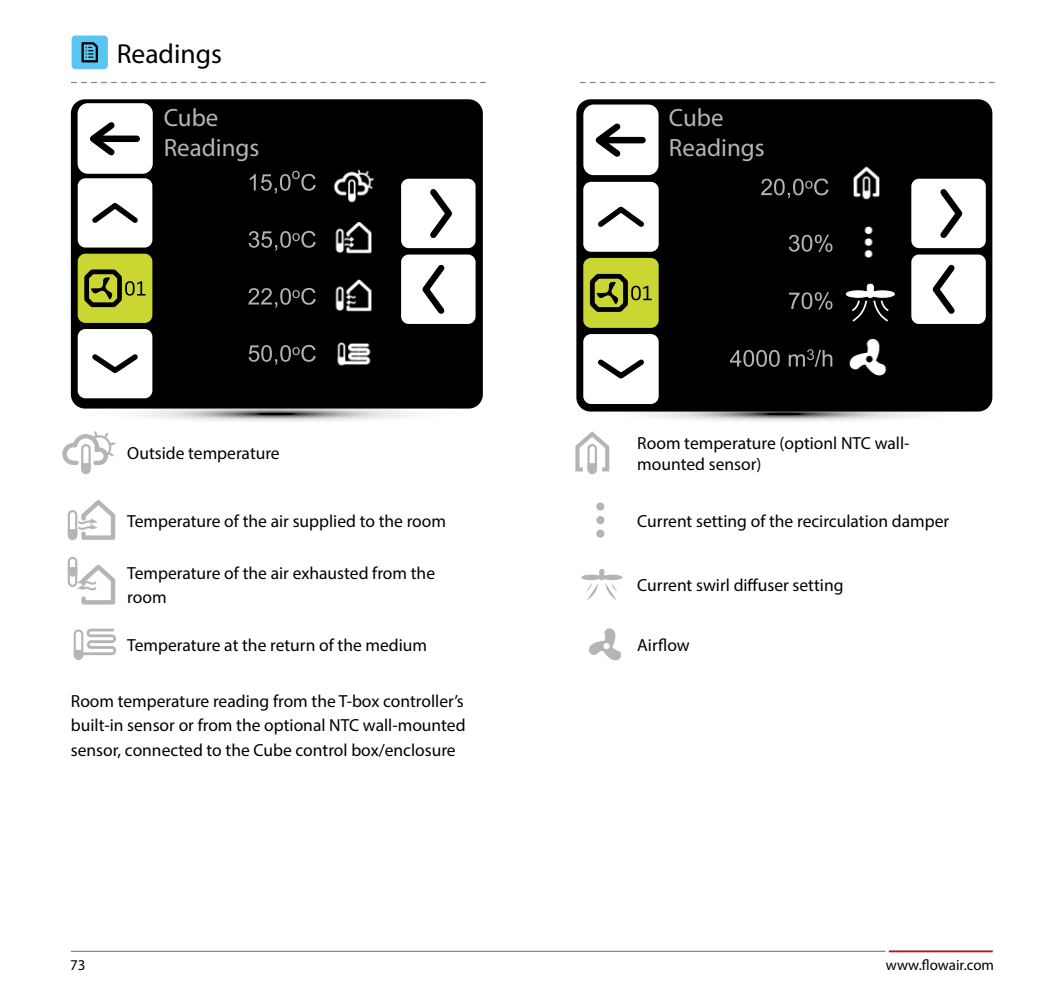
<style>
.page{position:relative;width:1063px;height:993px;background:#fff}
.page>*{position:absolute;margin:0;border:0;box-sizing:border-box;transform-origin:0 0}
.t1{font:27.5px "Myriad Pro";color:#000}
.t2{font:25px/30px "Myriad Pro";color:#b5b5b5}
.t3{font:17.5px/24.5px "Myriad Pro";color:#000}
.t4{font:15px "Myriad Pro";color:#000}
</style>
<div class="page">
<hr style="left:71px;top:950px;width:814px;height:1px;background:#878787">
<hr style="left:890px;top:950px;width:102px;height:1px;background:#b11917">
<svg style="left:73px;top:402px;width:408px;height:20px"></svg>
<svg style="left:577px;top:402px;width:415px;height:20px"></svg>
<svg style="left:71px;top:82px;width:414px;height:1px"></svg>
<div style="left:72px;top:35px;width:36px;height:34px;background:#5bc5f2;border-radius:4px"></div>
<svg style="left:82px;top:42px;width:16px;height:20px"></svg>
<svg style="left:580px;top:82px;width:414px;height:1px"></svg>
<div style="left:71px;top:99px;width:412px;height:309px;background:#000;border-radius:14px"></div>
<div style="left:78px;top:253px;width:74px;height:70px;background:#cad632;border-radius:8px"></div>
<div style="left:78px;top:329px;width:74px;height:69px;background:#fff;border-radius:8px"></div>
<svg style="left:92px;top:354px;width:46px;height:19px"></svg>
<div style="left:78px;top:178px;width:74px;height:69px;background:#fff;border-radius:8px"></div>
<svg style="left:92px;top:202px;width:46px;height:21px"></svg>
<svg style="left:84px;top:269px;width:62px;height:39px"></svg>
<svg style="left:250px;top:171px;width:66px;height:23px"></svg>
<svg style="left:249px;top:231px;width:67px;height:19px"></svg>
<svg style="left:248px;top:288px;width:68px;height:19px"></svg>
<svg style="left:249px;top:345px;width:67px;height:19px"></svg>
<img style="left:335px;top:222px;width:37px;height:32px">
<img style="left:333px;top:169px;width:42px;height:34px">
<img style="left:337px;top:342px;width:34px;height:24px">
<img style="left:335px;top:279px;width:37px;height:33px">
<div style="left:576px;top:99px;width:416px;height:312px;background:#000;border-radius:14px"></div>
<div style="left:583px;top:258px;width:76px;height:70px;background:#cad632;border-radius:8px"></div>
<div style="left:583px;top:334px;width:76px;height:70px;background:#fff;border-radius:8px"></div>
<svg style="left:598px;top:359px;width:46px;height:20px"></svg>
<div style="left:583px;top:182px;width:76px;height:70px;background:#fff;border-radius:8px"></div>
<svg style="left:598px;top:206px;width:46px;height:21px"></svg>
<svg style="left:589px;top:273px;width:63px;height:39px"></svg>
<img style="left:849px;top:339px;width:38px;height:37px">
<img style="left:864px;top:226px;width:9px;height:32px">
<svg style="left:789px;top:234px;width:43px;height:18px"></svg>
<svg style="left:789px;top:292px;width:43px;height:17px"></svg>
<svg style="left:730px;top:350px;width:50px;height:16px"></svg>
<svg style="left:789px;top:349px;width:43px;height:17px"></svg>
<div style="left:867px;top:284px;width:7px;height:13px;border:1px solid #fff;border-radius:2px"></div>
<svg style="left:845px;top:286px;width:50px;height:36px"></svg>
<svg style="left:62px;top:431px;width:53px;height:43px"></svg>
<svg style="left:575px;top:431px;width:34px;height:43px"></svg>
<svg style="left:68px;top:500px;width:47px;height:40px"></svg>
<div style="left:596px;top:502px;width:8px;height:8px;background:#b5b5b5;border-radius:50%"></div>
<div style="left:596px;top:516px;width:8px;height:8px;background:#b5b5b5;border-radius:50%"></div>
<div style="left:596px;top:529px;width:8px;height:8px;background:#b5b5b5;border-radius:50%"></div>
<div style="left:599px;top:568px;width:5px;height:12px;background:#b5b5b5;border-radius:2px"></div>
<svg style="left:581px;top:572px;width:42px;height:28px"></svg>
<svg style="left:589px;top:628px;width:32px;height:33px"></svg>
<svg style="left:74px;top:628px;width:42px;height:31px"></svg>
<svg style="left:68px;top:556px;width:47px;height:48px"></svg>
<svg style="left:78px;top:103px;width:75px;height:71px;background:#ddd"></svg>
<svg style="left:583px;top:104px;width:76px;height:71px;background:#dbdbdb"></svg>
<svg style="left:401px;top:179px;width:75px;height:145px;background:#dedede"></svg>
<svg style="left:911px;top:179px;width:75px;height:145px;background:#dedede"></svg>
<svg style="left:761px;top:178px;width:68px;height:20px"></svg>
<img style="left:853px;top:166px;width:27px;height:34px">
<h1 class="t1" style="left:117px;top:36px;width:107px">Readings</h1>
<h2 class="t2" style="left:164px;top:102px;width:97px">Cube<br>Readings</h2>
<h2 class="t2" style="left:669px;top:102px;width:97px">Cube<br>Readings</h2>
<p class="t3" style="left:127px;top:441px;width:154px">Outside temperature</p>
<p class="t3" style="left:127px;top:508px;width:320px">Temperature of the air supplied to the room</p>
<p class="t3" style="left:127px;top:560px;width:309px">Temperature of the air exhausted from the room</p>
<p class="t3" style="left:127px;top:632px;width:301px">Temperature at the return of the medium</p>
<p class="t3" style="left:71px;top:688px;width:396px;text-align:justify">Room temperature reading from the T-box controller’s built-in sensor or from the optional NTC wall-mounted sensor, connected to the Cube control box/enclosure</p>
<p class="t3" style="left:637px;top:432px;width:274px;line-height:21px">Room temperature (optionl NTC wall&shy;mounted sensor)</p>
<p class="t3" style="left:637px;top:508px;width:313px">Current setting of the recirculation damper</p>
<p class="t3" style="left:637px;top:572px;width:208px">Current swirl diffuser setting</p>
<p class="t3" style="left:637px;top:632px;width:54px">Airflow</p>
<p class="t4" style="left:70px;top:955px;width:17px">73</p>
<p class="t4" style="left:886px;top:955px;width:110px">www.flowair.com</p>
</div>
